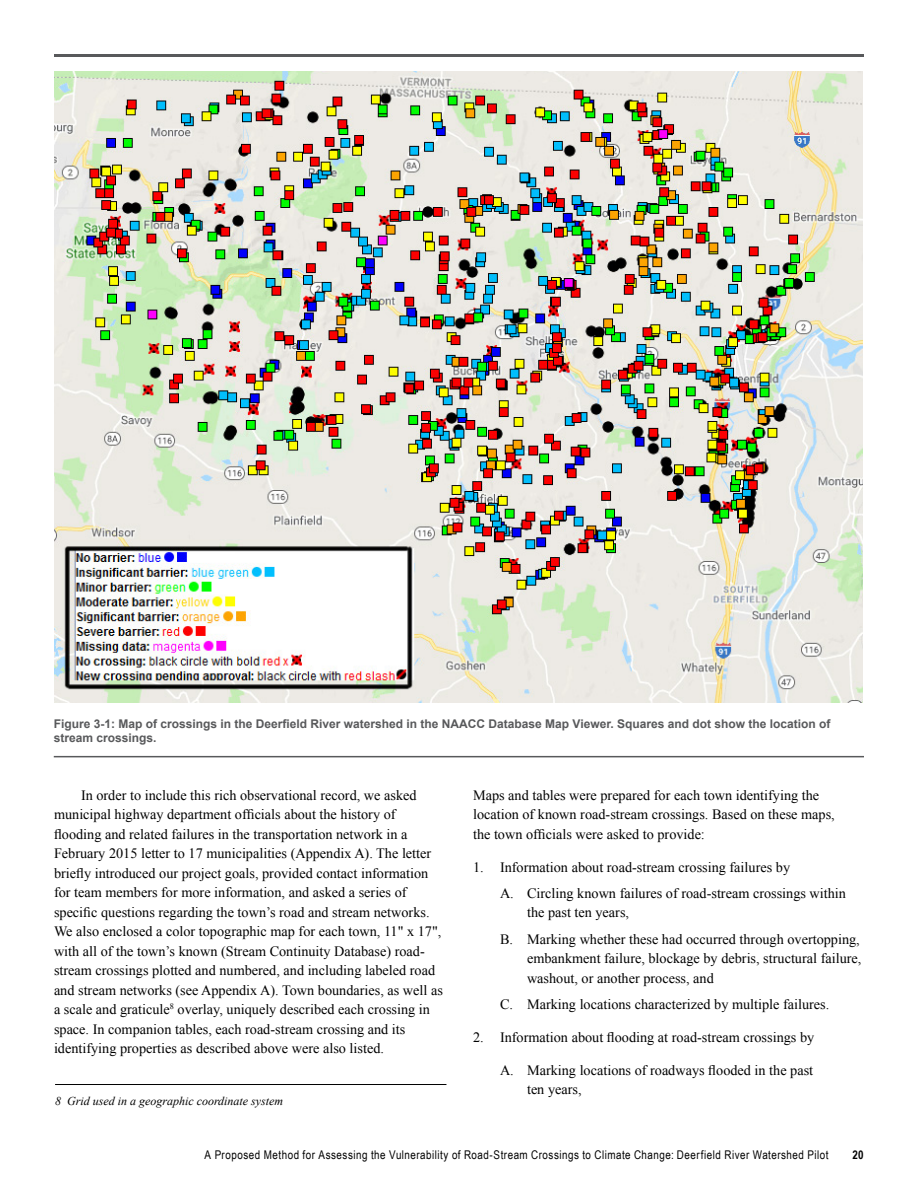
<style>
.page{position:relative;width:918px;height:1188px;background:#fff}
.page>*{position:absolute;margin:0;border:0;box-sizing:border-box;transform-origin:0 0}
.Body_Text__w__indent{font:14.25px/19.5px "Times New Roman";color:#000}
.Bullet_list__first_b{font:14.25px/19.5px "Times New Roman";color:#000}
.Figure_table_main_ti{font:700 12px/14.4px "Arial";color:#58595b}
.t1{font:12px "Arial Narrow";letter-spacing:.04em;color:#000}
.Footnote{font:italic 12px "Times New Roman";color:#000}
.t2{font:700 12px "Arial Narrow";color:#000}
</style>
<div class="page">
<img style="left:54px;top:71px;width:809px;height:631px">
<hr style="left:54px;top:756px;width:810px;height:1px;background:#58595b">
<hr style="left:54px;top:54px;width:810px;height:3px;background:#58595b">
<hr style="left:55px;top:1084px;width:391px;height:1px;background:#000">
<p class="Figure_table_main_ti" style="left:54px;top:717px;width:778px">Figure 3-1: Map of crossings in the Deerfield River watershed in the NAACC Database Map Viewer. Squares and dot show the location of stream crossings.</p>
<p class="Body_Text__w__indent" style="left:54px;top:785px;width:390px;text-indent:27px">In order to include this rich observational record, we asked municipal highway department officials about the history of flooding and related failures in the transportation network in a February 2015 letter to 17 municipalities (Appendix A). The letter briefly introduced our project goals, provided contact information for team members for more information, and asked a series of specific questions regarding the town’s road and stream networks.<br>We also enclosed a color topographic map for each town, 11" x 17", with all of the town’s known (Stream Continuity Database) road&shy;stream crossings plotted and numbered, and including labeled road and stream networks (see Appendix A). Town boundaries, as well as a scale and graticule<sup>8</sup> overlay, uniquely described each crossing in space. In companion tables, each road-stream crossing and its identifying properties as described above were also listed.</p>
<p class="Bullet_list__first_b" style="left:473px;top:785px;width:363px">Maps and tables were prepared for each town identifying the location of known road-stream crossings. Based on these maps, the town officials were asked to provide:</p>
<p class="Bullet_list__first_b" style="left:473px;top:857px;width:319px">1. Information about road-stream crossing failures by</p>
<p class="Bullet_list__first_b" style="left:527px;top:883px;width:321px;text-indent:-27px">A. Circling known failures of road-stream crossings within the past ten years,</p>
<p class="Bullet_list__first_b" style="left:527px;top:929px;width:336px;text-align:justify;text-indent:-27px">B. Marking whether these had occurred through overtopping, embankment failure, blockage by debris, structural failure, washout, or another process, and</p>
<p class="Bullet_list__first_b" style="left:500px;top:994px;width:331px">C. Marking locations characterized by multiple failures.</p>
<p class="Bullet_list__first_b" style="left:473px;top:1027px;width:343px">2. Information about flooding at road-stream crossings by</p>
<p class="Bullet_list__first_b" style="left:527px;top:1060px;width:288px;text-indent:-27px">A. Marking locations of roadways flooded in the past ten years,</p>
<p class="Footnote" style="left:55px;top:1093px;width:230px">8 Grid used in a geographic coordinate system</p>
<p class="t1" style="left:205px;top:1148px;width:625px">A Proposed Method for Assessing the Vulnerability of Road-Stream Crossings to Climate Change: Deerfield River Watershed Pilot</p>
<p class="t2" style="left:853px;top:1148px;width:12px">20</p>
</div>
